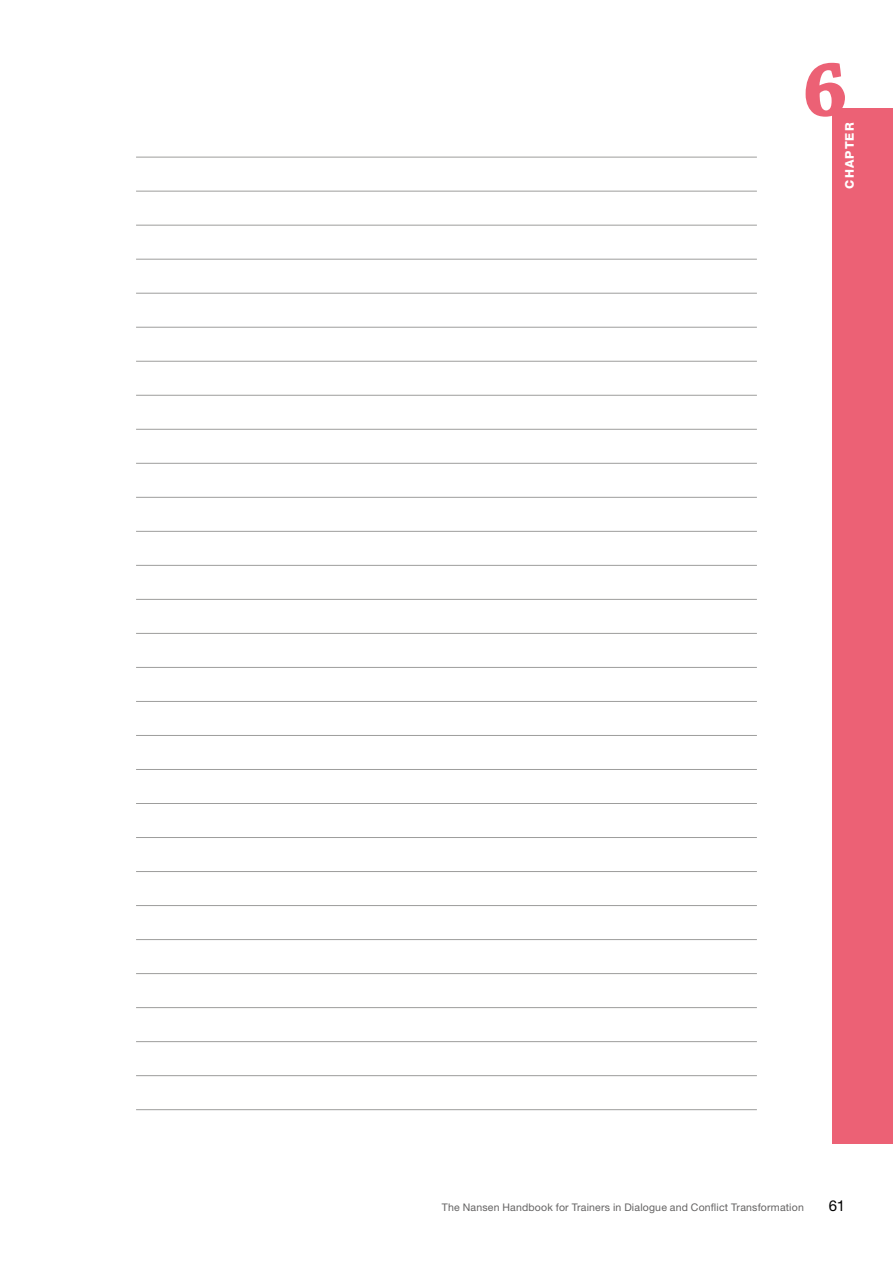
<style>
.page{position:relative;width:893px;height:1263px;background:#fff}
.page>*{position:absolute;margin:0;border:0;box-sizing:border-box;transform-origin:0 0}
.t1{font:700 81px "Chaparral Pro";color:#ec6175}
.t2{font:15px "Helvetica Neue LT Std";color:#000}
.t3{font:800 12px "Helvetica Neue LT Std";letter-spacing:.095em;color:#fff}
.t4{font:10.5px "Helvetica Neue LT Std";letter-spacing:.02em;color:#646363}
</style>
<div class="page">
<hr style="left:136px;top:905px;width:621px;height:1px;background:#9d9d9c">
<hr style="left:136px;top:871px;width:621px;height:1px;background:#9d9d9c">
<hr style="left:136px;top:837px;width:621px;height:1px;background:#9d9d9c">
<hr style="left:136px;top:803px;width:621px;height:1px;background:#9d9d9c">
<hr style="left:136px;top:769px;width:621px;height:1px;background:#9d9d9c">
<hr style="left:136px;top:735px;width:621px;height:1px;background:#9d9d9c">
<hr style="left:136px;top:701px;width:621px;height:1px;background:#9d9d9c">
<hr style="left:136px;top:667px;width:621px;height:1px;background:#9d9d9c">
<hr style="left:136px;top:633px;width:621px;height:1px;background:#9d9d9c">
<hr style="left:136px;top:599px;width:621px;height:1px;background:#9d9d9c">
<hr style="left:136px;top:565px;width:621px;height:1px;background:#9d9d9c">
<hr style="left:136px;top:531px;width:621px;height:1px;background:#9d9d9c">
<hr style="left:136px;top:497px;width:621px;height:1px;background:#9d9d9c">
<hr style="left:136px;top:463px;width:621px;height:1px;background:#9d9d9c">
<hr style="left:136px;top:429px;width:621px;height:1px;background:#9d9d9c">
<hr style="left:136px;top:395px;width:621px;height:1px;background:#9d9d9c">
<hr style="left:136px;top:361px;width:621px;height:1px;background:#9d9d9c">
<hr style="left:136px;top:327px;width:621px;height:1px;background:#9d9d9c">
<hr style="left:136px;top:293px;width:621px;height:1px;background:#9d9d9c">
<hr style="left:136px;top:259px;width:621px;height:1px;background:#9d9d9c">
<hr style="left:136px;top:225px;width:621px;height:1px;background:#9d9d9c">
<hr style="left:136px;top:191px;width:621px;height:1px;background:#9d9d9c">
<hr style="left:136px;top:157px;width:621px;height:1px;background:#9d9d9c">
<hr style="left:136px;top:939px;width:621px;height:1px;background:#9d9d9c">
<hr style="left:136px;top:973px;width:621px;height:1px;background:#9d9d9c">
<hr style="left:136px;top:1007px;width:621px;height:1px;background:#9d9d9c">
<hr style="left:136px;top:1041px;width:621px;height:1px;background:#9d9d9c">
<hr style="left:136px;top:1075px;width:621px;height:1px;background:#9d9d9c">
<div style="left:833px;top:109px;width:60px;height:1035px;background:#ec6175"></div>
<hr style="left:136px;top:1109px;width:621px;height:1px;background:#9d9d9c">
<h1 class="t1" style="left:802px;top:43px;width:47px">6</h1>
<p class="t3" style="left:842px;top:189px;width:68px;rotate:-90deg">CHAPTER</p>
<p class="t4" style="left:442px;top:1201px;width:363px">The Nansen Handbook for Trainers in Dialogue and Conflict Transformation</p>
<h2 class="t2" style="left:829px;top:1197px;width:18px">61</h2>
</div>
